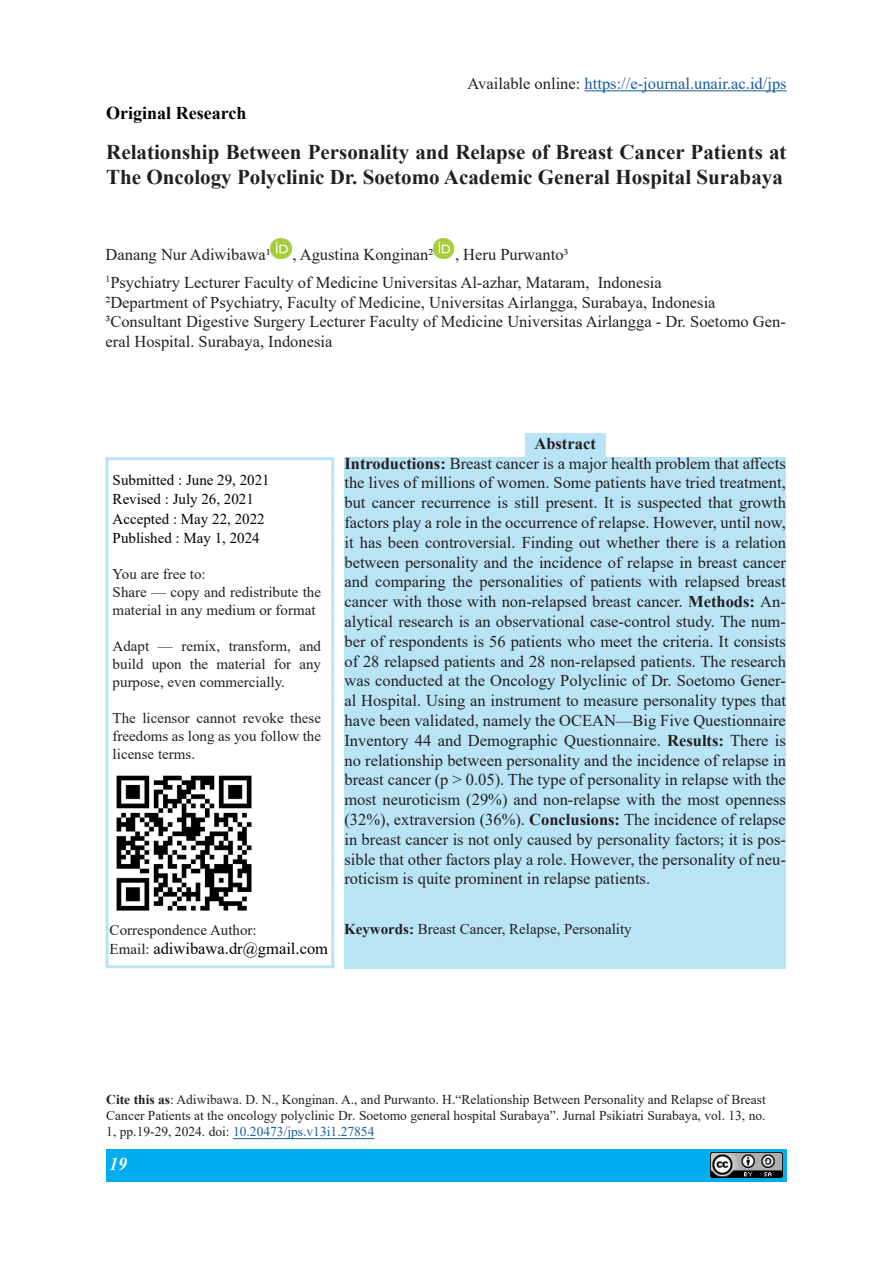
<style>
.page{position:relative;width:893px;height:1263px;background:#fff}
.page>*{position:absolute;margin:0;border:0;box-sizing:border-box;transform-origin:0 0}
.t1{font:700 21px/25.2px "Times New Roman";color:#231f20}
.t2{font:700 18px "Times New Roman";color:#000}
.t3{font:italic 700 18px "Times New Roman";color:#fff}
.t4{font:16.5px/19.8px "Times New Roman";color:#231f20}
.t5{font:16.5px "Times New Roman";color:#175d9e}
.t6{font:16.5px "Times New Roman";color:#000}
.t7{font:700 16.5px "Times New Roman";color:#231f20}
.t8{font:15px "Times New Roman";color:#000}
.t9{font:15px "Times New Roman";color:#231f20}
.t10{font:14.85px/18px "Times New Roman";color:#231f20;text-align:justify}
.t11{font:13.5px/16.2px "Times New Roman";color:#231f20;text-align:justify}
.s1{color:#231f20}
.s2{font-size:15px;color:#231f20}
.s3{font-weight:700}
.s4{color:#175d9e}
</style>
<div class="page">
<div style="left:106px;top:1149px;width:681px;height:32px;background:#00aeef"></div>
<hr style="left:585px;top:90px;width:202px;height:1px;background:#175d9e">
<img style="left:710px;top:1152px;width:72px;height:26px">
<img style="left:271px;top:238px;width:20px;height:20px">
<img style="left:433px;top:238px;width:21px;height:20px">
<div style="left:344px;top:457px;width:442px;height:511px;background:#b9e4f6"></div>
<div style="left:525px;top:433px;width:80px;height:24px;background:#b9e4f6"></div>
<div style="left:106px;top:457px;width:228px;height:511px;border:3px solid #b9e4f6"></div>
<img style="left:116px;top:775px;width:136px;height:136px">
<hr style="left:233px;top:1138px;width:141px;height:1px;background:#175d9e">
<p class="t2" style="left:106px;top:99px;width:142px">Original Research</p>
<p class="t5" style="left:468px;top:72px;width:321px"><span class="s1">Available online:</span> https://e-journal.unair.ac.id/jps</p>
<p class="t1" style="left:106px;top:139px;width:682px">Relationship Between Personality and Relapse of Breast Cancer Patients at<br>The Oncology Polyclinic Dr. Soetomo Academic General Hospital Surabaya</p>
<p class="t4" style="left:106px;top:244px;width:167px">Danang Nur Adiwibawa¹</p>
<p class="t4" style="left:292px;top:244px;width:143px">, Agustina Konginan²</p>
<p class="t4" style="left:455px;top:244px;width:115px">, Heru Purwanto³</p>
<p class="t4" style="left:106px;top:272px;width:558px"><sup>1</sup>Psychiatry Lecturer Faculty of Medicine Universitas Al-azhar, Mataram, Indonesia</p>
<p class="t4" style="left:106px;top:292px;width:611px">2Department of Psychiatry, Faculty of Medicine, Universitas Airlangga, Surabaya, Indonesia</p>
<p class="t4" style="left:106px;top:311px;width:682px">3Consultant Digestive Surgery Lecturer Faculty of Medicine Universitas Airlangga - Dr. Soetomo Gen&shy;eral Hospital. Surabaya, Indonesia</p>
<p class="t8" style="left:113px;top:469px;width:159px">Submitted : June 29, 2021</p>
<p class="t8" style="left:113px;top:488px;width:143px">Revised : July 26, 2021</p>
<p class="t8" style="left:113px;top:508px;width:154px">Accepted : May 22, 2022</p>
<p class="t8" style="left:113px;top:527px;width:149px">Published : May 1, 2024</p>
<p class="t10" style="left:113px;top:564px;width:95px">You are free to:</p>
<p class="t10" style="left:113px;top:582px;width:210px">Share — copy and redistribute the material in any medium or format</p>
<p class="t10" style="left:113px;top:636px;width:210px">Adapt — remix, transform, and build upon the material for any purpose, even commercially.</p>
<p class="t10" style="left:113px;top:708px;width:210px">The licensor cannot revoke these freedoms as long as you follow the license terms.</p>
<p class="t9" style="left:110px;top:919px;width:149px">Correspondence Author:</p>
<p class="t6" style="left:110px;top:937px;width:220px"><span class="s2">Email:</span> adiwibawa.dr@gmail.com</p>
<p class="t7" style="left:534px;top:431px;width:63px">Abstract</p>
<p class="t4" style="left:344px;top:453px;width:443px;text-align:justify"><span class="s3">Introductions:</span> Breast cancer is a major health problem that affects the lives of millions of women. Some patients have tried treatment, but cancer recurrence is still present. It is suspected that growth factors play a role in the occurrence of relapse. However, until now, it has been controversial. Finding out whether there is a relation between personality and the incidence of relapse in breast cancer and comparing the personalities of patients with relapsed breast cancer with those with non-relapsed breast cancer. <span class="s3">Methods:</span> An&shy;alytical research is an observational case-control study. The num&shy;ber of respondents is 56 patients who meet the criteria. It consists of 28 relapsed patients and 28 non-relapsed patients. The research was conducted at the Oncology Polyclinic of Dr. Soetomo Gener&shy;al Hospital. Using an instrument to measure personality types that have been validated, namely the OCEAN—Big Five Questionnaire Inventory 44 and Demographic Questionnaire. <span class="s3">Results:</span> There is no relationship between personality and the incidence of relapse in breast cancer (p &gt; 0.05). The type of personality in relapse with the most neuroticism (29%) and non-relapse with the most openness (32%), extraversion (36%). <span class="s3">Conclusions:</span> The incidence of relapse in breast cancer is not only caused by personality factors; it is pos&shy;sible that other factors play a role. However, the personality of neu&shy;roticism is quite prominent in relapse patients.</p>
<p class="t9" style="left:344px;top:918px;width:289px"><span class="s3">Keywords:</span> Breast Cancer, Relapse, Personality</p>
<p class="t11" style="left:106px;top:1090px;width:661px"><span class="s3">Cite this as</span>: Adiwibawa. D. N., Konginan. A., and Purwanto. H.“Relationship Between Personality and Relapse of Breast Cancer Patients at the oncology polyclinic Dr. Soetomo general hospital Surabaya”. Jurnal Psikiatri Surabaya, vol. 13, no.<br>1, pp.19-29, 2024. doi: <span class="s4">10.20473/jps.v13i1.27854</span></p>
<p class="t3" style="left:109px;top:1152px;width:19px">19</p>
</div>
